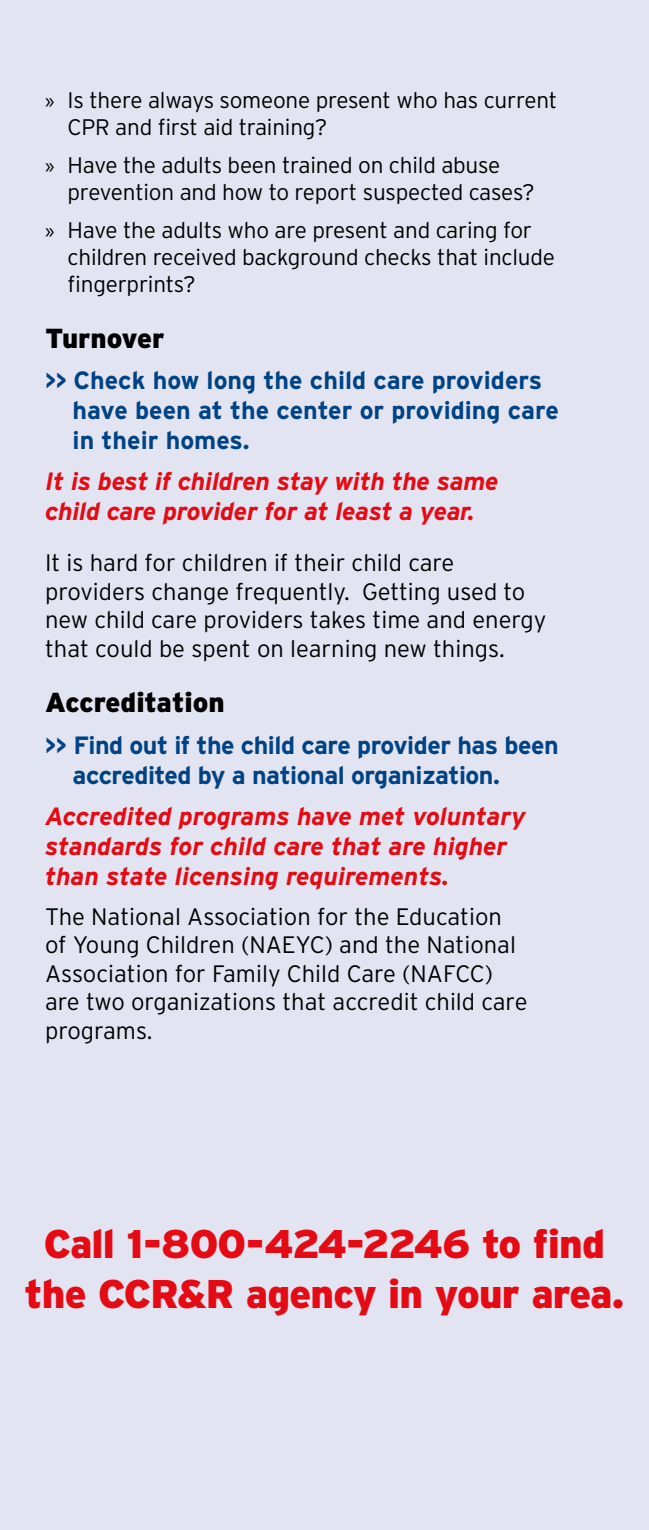
<style>
.page{position:relative;width:649px;height:1530px;background:#fff}
.page>*{position:absolute;margin:0;border:0;box-sizing:border-box;transform-origin:0 0}
.t1{font:900 40px/50px "Interstate";letter-spacing:-.02em;color:#e50b14;text-align:center}
.t2{font:900 27.5px "Interstate";color:#000}
.t3{font:italic 700 25px/30px "Interstate";letter-spacing:-.01em;color:#e50b14}
.t4{font:700 25px/30px "Interstate";color:#004385}
.t5{font:700 25px/30px "Interstate";letter-spacing:-.02em;color:#004385}
.t6{font:300 23.75px/28.5px "Interstate";color:#000}
.t7{font:300 22.5px/27px "Interstate";letter-spacing:-.01em;color:#000}
.s1{font-family:"Myriad Pro";font-weight:400}
</style>
<div class="page">
<div style="left:0;top:0;width:648px;height:1530px;background:#e2e4f1"></div>
<p class="t7" style="left:67px;top:86px;width:490px;text-indent:-22px"><span class="s1">»</span> Is there always someone present who has current<br>CPR and first aid training?</p>
<p class="t7" style="left:67px;top:152px;width:468px;text-indent:-22px"><span class="s1">»</span> Have the adults been trained on child abuse prevention and how to report suspected cases?</p>
<p class="t7" style="left:67px;top:217px;width:488px;text-indent:-22px"><span class="s1">»</span> Have the adults who are present and caring for children received background checks that include fingerprints?</p>
<p class="t2" style="left:45px;top:322px;width:121px">Turnover</p>
<p class="t4" style="left:72px;top:365px;width:487px;text-indent:-28px">&gt;&gt; Check how long the child care providers have been at the center or providing care in their homes.</p>
<p class="t3" style="left:45px;top:466px;width:454px">It is best if children stay with the same child care provider for at least a year.</p>
<p class="t6" style="left:45px;top:549px;width:502px">It is hard for children if their child care providers change frequently. Getting used to new child care providers takes time and energy that could be spent on learning new things.</p>
<p class="t2" style="left:45px;top:686px;width:181px">Accreditation</p>
<p class="t5" style="left:72px;top:730px;width:487px;text-indent:-28px">&gt;&gt; Find out if the child care provider has been accredited by a national organization.</p>
<p class="t3" style="left:45px;top:801px;width:482px">Accredited programs have met voluntary standards for child care that are higher than state licensing requirements.</p>
<p class="t6" style="left:45px;top:902px;width:483px">The National Association for the Education of Young Children (NAEYC) and the National Association for Family Child Care (NAFCC) are two organizations that accredit child care programs.</p>
<h1 class="t1" style="left:25px;top:1218px;width:600px">Call 1-800-424-2246 to find the CCR&amp;R agency in your area.</h1>
</div>
